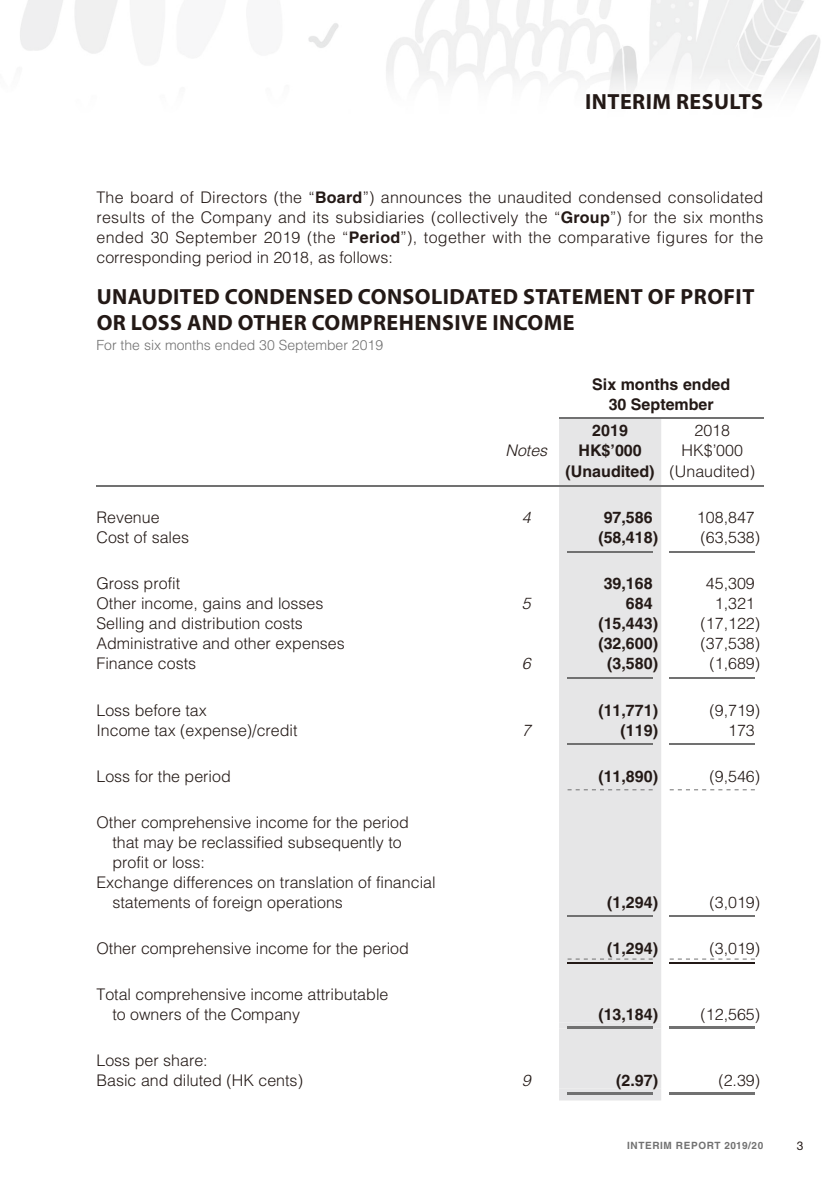
<style>
.page{position:relative;width:840px;height:1191px;background:#fff}
.page>*{position:absolute;margin:0;border:0;box-sizing:border-box;transform-origin:0 0}
.t1{font:700 22px/26px "Myriad Pro";letter-spacing:.02em;color:#231916}
.t2{font:300 16px/20px "Helvetica LT Std";color:#231916}
.t3{font:700 16px/20px "Helvetica LT Std";color:#231916;text-align:center}
.t4{font:italic 300 16px "Helvetica LT Std";color:#231916}
.t5{font:300 14px "Helvetica LT Std";color:#717171}
.t6{font:12px "Helvetica LT Std Fractions";color:#231916}
.t7{font:700 10px "Helvetica LT Std";letter-spacing:.06em;color:#717171}
.s1{font-weight:700}
</style>
<div class="page">
<img style="left:20px;top:0;width:801px;height:94px">
<div style="left:558px;top:418px;width:102px;height:604px;background:#e6e6e7"></div>
<div style="left:559px;top:1022px;width:101px;height:78px;background:#e6e6e7"></div>
<hr style="left:558px;top:417px;width:205px;height:1px;background:#717171">
<hr style="left:96px;top:485px;width:397px;height:1px;background:#717171">
<hr style="left:493px;top:485px;width:65px;height:1px;background:#717171">
<hr style="left:558px;top:485px;width:102px;height:1px;background:#717171">
<hr style="left:660px;top:485px;width:103px;height:1px;background:#717171">
<hr style="left:567px;top:551px;width:85px;height:1px;background:#717171">
<hr style="left:669px;top:551px;width:85px;height:1px;background:#717171">
<hr style="left:567px;top:677px;width:85px;height:1px;background:#717171">
<hr style="left:669px;top:677px;width:85px;height:1px;background:#717171">
<hr style="left:567px;top:743px;width:85px;height:1px;background:#717171">
<hr style="left:669px;top:743px;width:85px;height:1px;background:#717171">
<svg style="left:567px;top:789px;width:85px;height:1px"></svg>
<svg style="left:669px;top:789px;width:85px;height:1px"></svg>
<hr style="left:567px;top:915px;width:85px;height:1px;background:#717171">
<hr style="left:669px;top:915px;width:85px;height:1px;background:#717171">
<svg style="left:567px;top:958px;width:85px;height:1px"></svg>
<hr style="left:567px;top:962px;width:85px;height:1px;background:#231916">
<svg style="left:669px;top:958px;width:85px;height:1px"></svg>
<hr style="left:669px;top:962px;width:85px;height:1px;background:#231916">
<hr style="left:567px;top:1026px;width:85px;height:1px;background:#717171">
<hr style="left:567px;top:1028px;width:85px;height:1px;background:#717171">
<hr style="left:669px;top:1026px;width:85px;height:1px;background:#717171">
<hr style="left:669px;top:1028px;width:85px;height:1px;background:#717171">
<hr style="left:567px;top:1092px;width:85px;height:1px;background:#717171">
<hr style="left:567px;top:1094px;width:85px;height:1px;background:#717171">
<hr style="left:669px;top:1092px;width:85px;height:1px;background:#717171">
<hr style="left:669px;top:1094px;width:85px;height:1px;background:#717171">
<h1 class="t1" style="left:585px;top:91px;width:179px">INTERIM RESULTS</h1>
<p class="t2" style="left:96px;top:189px;width:668px;text-align:justify">The board of Directors (the “<span class="s1">Board</span>”) announces the unaudited condensed consolidated results of the Company and its subsidiaries (collectively the “<span class="s1">Group</span>”) for the six months ended 30 September 2019 (the “<span class="s1">Period</span>”), together with the comparative figures for the corresponding period in 2018, as follows:</p>
<h1 class="t1" style="left:97px;top:286px;width:658px">UNAUDITED CONDENSED CONSOLIDATED STATEMENT OF PROFIT<br>OR LOSS AND OTHER COMPREHENSIVE INCOME</h1>
<p class="t5" style="left:96px;top:340px;width:288px">For the six months ended 30 September 2019</p>
<p class="t3" style="left:592px;top:376px;width:139px">Six months ended<br>30 September</p>
<p class="t3" style="left:592px;top:422px;width:37px">2019</p>
<p class="t2" style="left:694px;top:422px;width:37px">2018</p>
<p class="t4" style="left:505px;top:444px;width:43px">Notes</p>
<p class="t3" style="left:578px;top:442px;width:65px">HK$’000</p>
<p class="t2" style="left:565px;top:441px;width:191px;line-height:21.6px;text-indent:116px">HK$’000 <span class="s1">(Unaudited)</span> (Unaudited)</p>
<p class="t2" style="left:96px;top:510px;width:65px">Revenue</p>
<p class="t4" style="left:521px;top:512px;width:10px">4</p>
<p class="t3" style="left:603px;top:509px;width:50px">97,586</p>
<p class="t2" style="left:696px;top:510px;width:59px">108,847</p>
<p class="t2" style="left:96px;top:530px;width:94px">Cost of sales</p>
<p class="t3" style="left:598px;top:529px;width:61px">(58,418)</p>
<p class="t2" style="left:700px;top:530px;width:61px">(63,538)</p>
<p class="t2" style="left:96px;top:576px;width:85px">Gross profit</p>
<p class="t3" style="left:603px;top:575px;width:50px">39,168</p>
<p class="t2" style="left:705px;top:576px;width:50px">45,309</p>
<p class="t2" style="left:96px;top:596px;width:228px">Other income, gains and losses</p>
<p class="t4" style="left:521px;top:598px;width:10px">5</p>
<p class="t3" style="left:625px;top:595px;width:28px">684</p>
<p class="t2" style="left:714px;top:596px;width:42px">1,321</p>
<p class="t2" style="left:96px;top:616px;width:208px">Selling and distribution costs</p>
<p class="t3" style="left:598px;top:615px;width:61px">(15,443)</p>
<p class="t2" style="left:700px;top:616px;width:61px">(17,122)</p>
<p class="t2" style="left:96px;top:636px;width:250px">Administrative and other expenses</p>
<p class="t3" style="left:598px;top:635px;width:61px">(32,600)</p>
<p class="t2" style="left:700px;top:636px;width:61px">(37,538)</p>
<p class="t2" style="left:96px;top:656px;width:101px">Finance costs</p>
<p class="t4" style="left:521px;top:658px;width:10px">6</p>
<p class="t3" style="left:607px;top:655px;width:52px">(3,580)</p>
<p class="t2" style="left:709px;top:656px;width:52px">(1,689)</p>
<p class="t2" style="left:96px;top:702px;width:112px">Loss before tax</p>
<p class="t3" style="left:598px;top:701px;width:61px">(11,771)</p>
<p class="t2" style="left:709px;top:702px;width:52px">(9,719)</p>
<p class="t2" style="left:96px;top:722px;width:202px">Income tax (expense)/credit</p>
<p class="t4" style="left:521px;top:724px;width:10px">7</p>
<p class="t3" style="left:620px;top:721px;width:39px">(119)</p>
<p class="t2" style="left:727px;top:722px;width:28px">173</p>
<p class="t2" style="left:96px;top:768px;width:136px">Loss for the period</p>
<p class="t3" style="left:598px;top:767px;width:61px">(11,890)</p>
<p class="t2" style="left:709px;top:768px;width:52px">(9,546)</p>
<p class="t2" style="left:96px;top:814px;width:314px">Other comprehensive income for the period</p>
<p class="t2" style="left:112px;top:834px;width:290px">that may be reclassified subsequently to</p>
<p class="t2" style="left:112px;top:854px;width:94px">profit or loss:</p>
<p class="t2" style="left:96px;top:874px;width:340px">Exchange differences on translation of financial</p>
<p class="t2" style="left:112px;top:894px;width:232px">statements of foreign operations</p>
<p class="t3" style="left:607px;top:893px;width:52px">(1,294)</p>
<p class="t2" style="left:709px;top:894px;width:52px">(3,019)</p>
<p class="t2" style="left:96px;top:940px;width:314px">Other comprehensive income for the period</p>
<p class="t3" style="left:607px;top:939px;width:52px">(1,294)</p>
<p class="t2" style="left:709px;top:940px;width:52px">(3,019)</p>
<p class="t2" style="left:112px;top:986px;width:277px;text-indent:-16px">Total comprehensive income attributable to owners of the Company</p>
<p class="t3" style="left:598px;top:1005px;width:61px">(13,184)</p>
<p class="t2" style="left:700px;top:1006px;width:61px">(12,565)</p>
<p class="t2" style="left:96px;top:1052px;width:208px">Loss per share:<br>Basic and diluted (HK cents)</p>
<p class="t4" style="left:521px;top:1074px;width:10px">9</p>
<p class="t3" style="left:616px;top:1072px;width:43px">(2.97)</p>
<p class="t2" style="left:718px;top:1072px;width:43px">(2.39)</p>
<p class="t7" style="left:627px;top:1141px;width:137px">INTERIM REPORT 2019/20</p>
<p class="t6" style="left:796px;top:1138px;width:8px">3</p>
</div>
